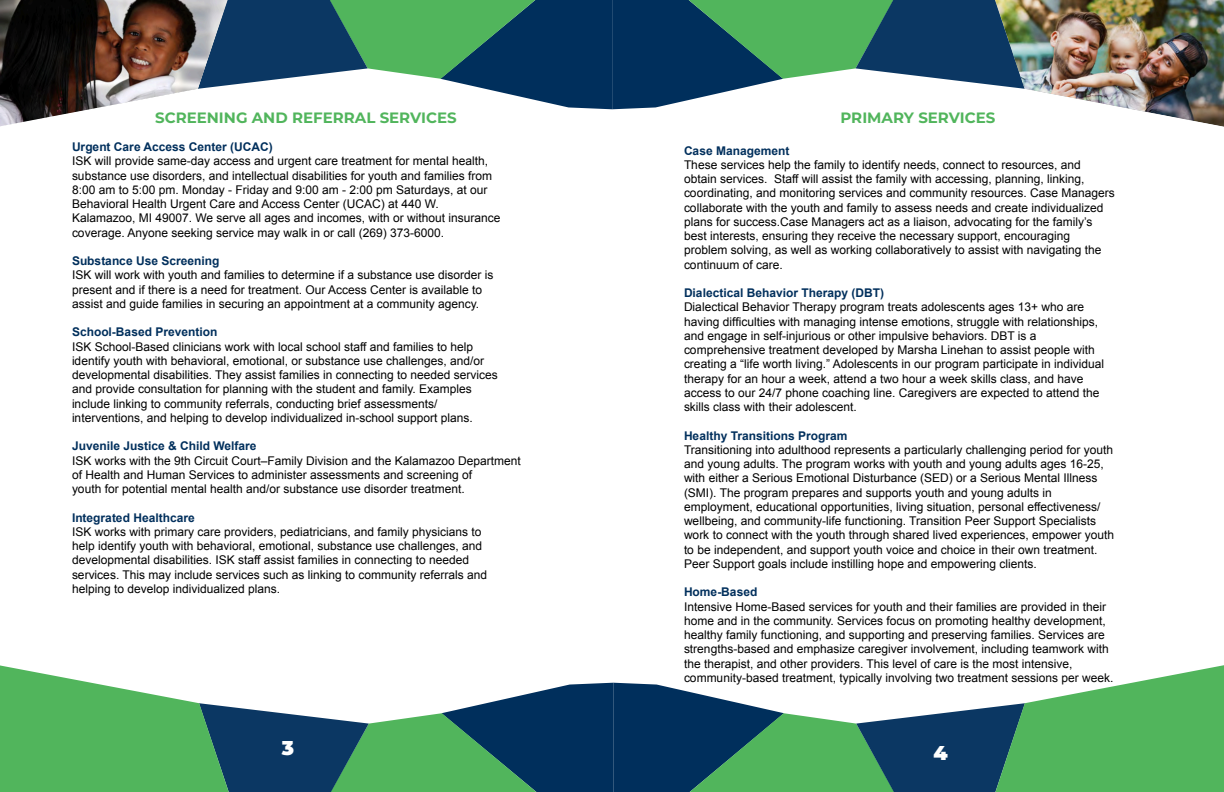
<style>
.page{position:relative;width:1224px;height:792px;background:#fff}
.page>*{position:absolute;margin:0;border:0;box-sizing:border-box;transform-origin:0 0}
.t1{font:900 20px "Montserrat";color:#fff}
.t2{font:700 15px "Montserrat";color:#51b55c}
.t3{font:12px/14.2px "Arial";color:#000}
.t4{font:700 12px "Arial";color:#002f5c}
</style>
<div class="page">
<img style="left:0;top:0;width:198px;height:126px">
<svg style="left:0;top:665px;width:1224px;height:127px"></svg>
<svg style="left:198px;top:0;width:797px;height:109px"></svg>
<img style="left:995px;top:0;width:229px;height:127px">
<p class="t2" style="left:155px;top:109px;width:303px">SCREENING AND REFERRAL SERVICES</p>
<p class="t4" style="left:72px;top:142px;width:202px">Urgent Care Access Center (UCAC)</p>
<p class="t3" style="left:72px;top:155px;width:430px">ISK will provide same-day access and urgent care treatment for mental health, substance use disorders, and intellectual disabilities for youth and families from 8:00 am to 5:00 pm. Monday - Friday and 9:00 am - 2:00 pm Saturdays, at our Behavioral Health Urgent Care and Access Center (UCAC) at 440 W.<br>Kalamazoo, MI 49007. We serve all ages and incomes, with or without insurance coverage. Anyone seeking service may walk in or call (269) 373-6000.</p>
<p class="t4" style="left:72px;top:256px;width:149px">Substance Use Screening</p>
<p class="t3" style="left:72px;top:269px;width:423px">ISK will work with youth and families to determine if a substance use disorder is present and if there is a need for treatment. Our Access Center is available to assist and guide families in securing an appointment at a community agency.</p>
<p class="t4" style="left:72px;top:328px;width:147px">School-Based Prevention</p>
<p class="t3" style="left:72px;top:340px;width:427px">ISK School-Based clinicians work with local school staff and families to help identify youth with behavioral, emotional, or substance use challenges, and/or developmental disabilities. They assist families in connecting to needed services and provide consultation for planning with the student and family. Examples include linking to community referrals, conducting brief assessments/ interventions, and helping to develop individualized in-school support plans.</p>
<p class="t4" style="left:72px;top:442px;width:186px">Juvenile Justice &amp; Child Welfare</p>
<p class="t3" style="left:72px;top:454px;width:450px">ISK works with the 9th Circuit Court–Family Division and the Kalamazoo Department of Health and Human Services to administer assessments and screening of<br>youth for potential mental health and/or substance use disorder treatment.</p>
<p class="t4" style="left:72px;top:513px;width:124px">Integrated Healthcare</p>
<p class="t3" style="left:72px;top:526px;width:417px">ISK works with primary care providers, pediatricians, and family physicians to help identify youth with behavioral, emotional, substance use challenges, and developmental disabilities. ISK staff assist families in connecting to needed services. This may include services such as linking to community referrals and helping to develop individualized plans.</p>
<p class="t2" style="left:840px;top:109px;width:157px">PRIMARY SERVICES</p>
<p class="t4" style="left:684px;top:146px;width:107px">Case Management</p>
<p class="t3" style="left:684px;top:159px;width:432px">These services help the family to identify needs, connect to resources, and obtain services. Staff will assist the family with accessing, planning, linking, coordinating, and monitoring services and community resources. Case Managers collaborate with the youth and family to assess needs and create individualized plans for success.Case Managers act as a liaison, advocating for the family’s best interests, ensuring they receive the necessary support, encouraging problem solving, as well as working collaboratively to assist with navigating the continuum of care.</p>
<p class="t4" style="left:684px;top:288px;width:202px">Dialectical Behavior Therapy (DBT)</p>
<p class="t3" style="left:684px;top:301px;width:422px">Dialectical Behavior Therapy program treats adolescents ages 13+ who are having difficulties with managing intense emotions, struggle with relationships, and engage in self-injurious or other impulsive behaviors. DBT is a comprehensive treatment developed by Marsha Linehan to assist people with creating a “life worth living.” Adolescents in our program participate in individual therapy for an hour a week, attend a two hour a week skills class, and have access to our 24/7 phone coaching line. Caregivers are expected to attend the skills class with their adolescent.</p>
<p class="t4" style="left:684px;top:431px;width:165px">Healthy Transitions Program</p>
<p class="t3" style="left:684px;top:444px;width:432px">Transitioning into adulthood represents a particularly challenging period for youth and young adults. The program works with youth and young adults ages 16-25, with either a Serious Emotional Disturbance (SED) or a Serious Mental Illness (SMI). The program prepares and supports youth and young adults in employment, educational opportunities, living situation, personal effectiveness/ wellbeing, and community-life functioning. Transition Peer Support Specialists work to connect with the youth through shared lived experiences, empower youth to be independent, and support youth voice and choice in their own treatment.<br>Peer Support goals include instilling hope and empowering clients.</p>
<p class="t4" style="left:684px;top:588px;width:75px">Home-Based</p>
<p class="t3" style="left:684px;top:600px;width:431px">Intensive Home-Based services for youth and their families are provided in their home and in the community. Services focus on promoting healthy development, healthy family functioning, and supporting and preserving families. Services are strengths-based and emphasize caregiver involvement, including teamwork with the therapist, and other providers. This level of care is the most intensive, community-based treatment, typically involving two treatment sessions per week.</p>
<h1 class="t1" style="left:282px;top:736px;width:14px">3</h1>
<h1 class="t1" style="left:933px;top:741px;width:16px">4</h1>
</div>
